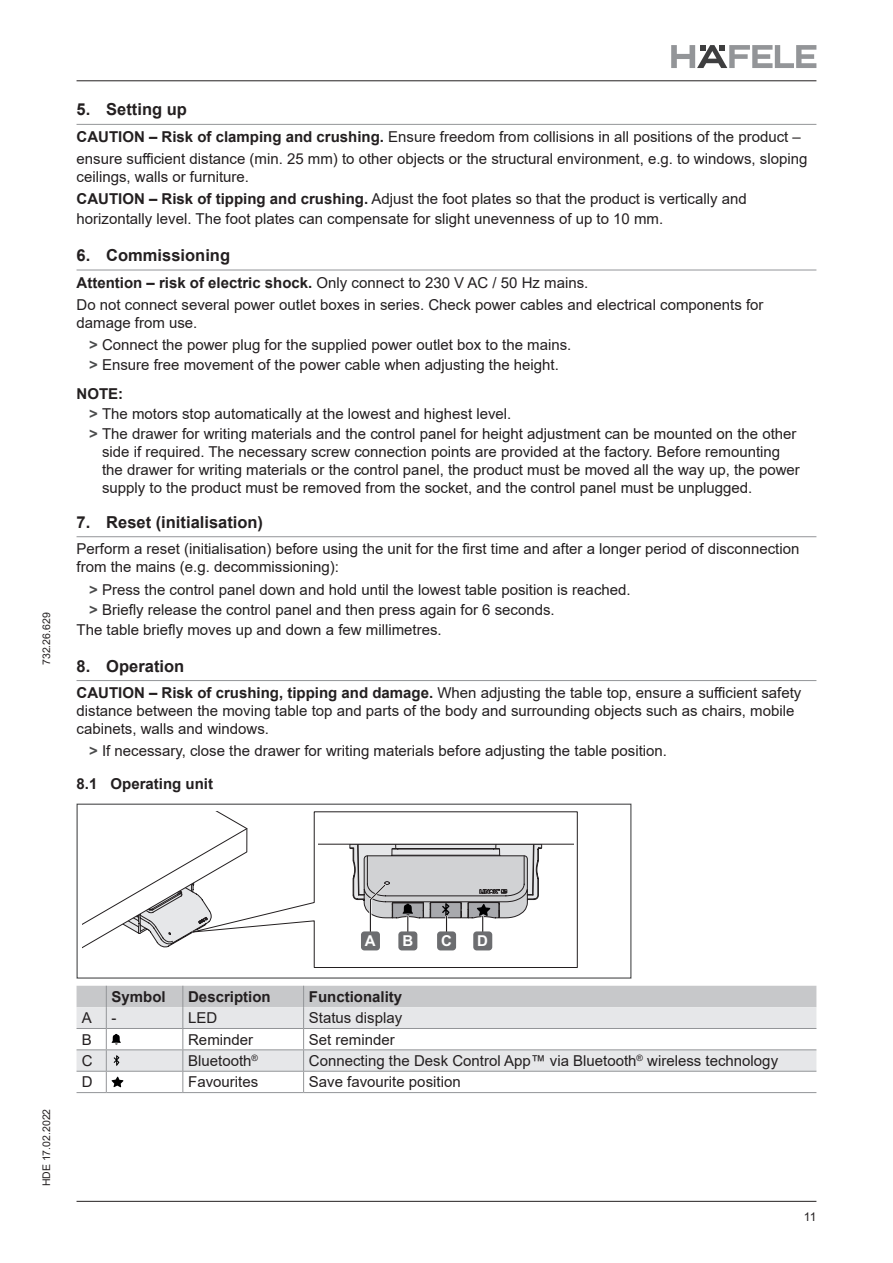
<style>
.page{position:relative;width:893px;height:1263px;background:#fff}
.page>*{position:absolute;margin:0;border:0;box-sizing:border-box;transform-origin:0 0}
.t1{font:700 16.5px "Arial";color:#231f20}
.t2{font:15px/18px "Arial";color:#231f20}
.t3{font:700 15px "Arial";color:#231f20}
.t4{font:700 15px "Arial";color:#fff}
.t5{font:12px "Arial";color:#231f20}
.t6{font:10.5px "Arial";color:#231f20}
.s1{font-weight:700}
.s2{font-weight:700;color:#4b4c4d}
</style>
<div class="page">
<hr style="left:77px;top:1201px;width:739px;height:1px;background:#231f20">
<hr style="left:77px;top:80px;width:739px;height:1px;background:#231f20">
<svg style="left:671px;top:45px;width:145px;height:23px"></svg>
<hr style="left:77px;top:124px;width:739px;height:1px;background:#939598">
<hr style="left:77px;top:270px;width:739px;height:1px;background:#939598">
<hr style="left:77px;top:536px;width:739px;height:1px;background:#939598">
<hr style="left:77px;top:680px;width:739px;height:1px;background:#939598">
<svg style="left:83px;top:871px;width:90px;height:77px"></svg>
<svg style="left:173px;top:865px;width:10px;height:79px"></svg>
<svg style="left:183px;top:811px;width:395px;height:157px"></svg>
<div style="left:398px;top:931px;width:19px;height:19px;background:#6c6d70;border-radius:3px"></div>
<div style="left:437px;top:931px;width:19px;height:19px;background:#6c6d70;border-radius:3px"></div>
<div style="left:473px;top:931px;width:19px;height:19px;background:#6c6d70;border-radius:3px"></div>
<svg style="left:318px;top:811px;width:255px;height:133px"></svg>
<div style="left:361px;top:931px;width:19px;height:19px;background:#6c6d70;border-radius:3px"></div>
<div style="left:77px;top:804px;width:554px;height:174px;border:1px solid #4b4c4d"></div>
<svg style="left:77px;top:986px;width:739px;height:107px"></svg>
<p class="t6" style="left:39px;top:665px;width:54px;rotate:-90deg">732.26.629</p>
<p class="t1" style="left:77px;top:98px;width:112px">5. Setting up</p>
<p class="t2" style="left:77px;top:126px;width:732px;line-height:22.2px"><span class="s1">CAUTION – Risk of clamping and crushing.</span> Ensure freedom from collisions in all positions of the product – ensure sufficient distance (min. 25 mm) to other objects or the structural environment, e.g. to windows, sloping</p>
<p class="t2" style="left:77px;top:166px;width:672px;line-height:22.2px">ceilings, walls or furniture.<br><span class="s1">CAUTION – Risk of tipping and crushing.</span> Adjust the foot plates so that the product is vertically and</p>
<p class="t2" style="left:77px;top:210px;width:588px">horizontally level. The foot plates can compensate for slight unevenness of up to 10 mm.</p>
<p class="t1" style="left:77px;top:244px;width:155px">6. Commissioning</p>
<p class="t2" style="left:77px;top:271px;width:688px;line-height:22.2px"><span class="s1">Attention – risk of electric shock.</span> Only connect to 230 V AC / 50 Hz mains.<br>Do not connect several power outlet boxes in series. Check power cables and electrical components for</p>
<p class="t2" style="left:89px;top:311px;width:484px;line-height:22.2px;text-indent:-13px">damage from use.<br><span class="s2">&gt;</span> Connect the power plug for the supplied power outlet box to the mains.</p>
<p class="t2" style="left:77px;top:351px;width:484px;line-height:28.7px;text-indent:13px"><span class="s2">&gt;</span> Ensure free movement of the power cable when adjusting the height.<br><span class="s1">NOTE:</span></p>
<p class="t2" style="left:89px;top:404px;width:709px;line-height:20.1px"><span class="s2">&gt;</span> The motors stop automatically at the lowest and highest level.<br><span class="s2">&gt;</span> The drawer for writing materials and the control panel for height adjustment can be mounted on the other</p>
<p class="t2" style="left:102px;top:443px;width:699px">side if required. The necessary screw connection points are provided at the factory. Before remounting the drawer for writing materials or the control panel, the product must be moved all the way up, the power supply to the product must be removed from the socket, and the control panel must be unplugged.</p>
<p class="t1" style="left:77px;top:510px;width:188px">7. Reset (initialisation)</p>
<p class="t2" style="left:77px;top:540px;width:724px">Perform a reset (initialisation) before using the unit for the first time and after a longer period of disconnection from the mains (e.g. decommissioning):</p>
<p class="t2" style="left:89px;top:580px;width:543px"><span class="s2">&gt;</span> Press the control panel down and hold until the lowest table position is reached.</p>
<p class="t2" style="left:89px;top:600px;width:467px"><span class="s2">&gt;</span> Briefly release the control panel and then press again for 6 seconds.</p>
<p class="t2" style="left:77px;top:620px;width:367px">The table briefly moves up and down a few millimetres.</p>
<p class="t1" style="left:77px;top:654px;width:109px">8. Operation</p>
<p class="t2" style="left:77px;top:684px;width:726px"><span class="s1">CAUTION – Risk of crushing, tipping and damage.</span> When adjusting the table top, ensure a sufficient safety distance between the moving table top and parts of the body and surrounding objects such as chairs, mobile cabinets, walls and windows.</p>
<p class="t2" style="left:77px;top:735px;width:592px;line-height:32.8px;text-indent:13px"><span class="s2">&gt;</span> If necessary, close the drawer for writing materials before adjusting the table position.<br><span class="s1">8.1 Operating unit</span></p>
<p class="t6" style="left:39px;top:1186px;width:79px;rotate:-90deg">HDE 17.02.2022</p>
<p class="t4" style="left:365px;top:930px;width:12px">A</p>
<p class="t4" style="left:402px;top:930px;width:12px">B</p>
<p class="t4" style="left:441px;top:930px;width:12px">C</p>
<p class="t4" style="left:477px;top:930px;width:12px">D</p>
<p class="t3" style="left:112px;top:986px;width:56px">Symbol</p>
<p class="t3" style="left:188px;top:986px;width:84px">Description</p>
<p class="t3" style="left:309px;top:986px;width:95px">Functionality</p>
<p class="t2" style="left:82px;top:1009px;width:12px">A</p>
<p class="t2" style="left:112px;top:1009px;width:6px">-</p>
<p class="t2" style="left:188px;top:1009px;width:31px">LED</p>
<p class="t2" style="left:309px;top:1009px;width:95px">Status display</p>
<p class="t2" style="left:82px;top:1030px;width:12px">B</p>
<p class="t2" style="left:188px;top:1030px;width:67px">Reminder</p>
<p class="t2" style="left:309px;top:1030px;width:87px">Set reminder</p>
<p class="t2" style="left:82px;top:1051px;width:12px">C</p>
<p class="t2" style="left:188px;top:1051px;width:71px">Bluetooth<sup>®</sup></p>
<p class="t2" style="left:309px;top:1051px;width:471px">Connecting the Desk Control App™ via Bluetooth<sup>®</sup> wireless technology</p>
<p class="t2" style="left:82px;top:1073px;width:12px">D</p>
<p class="t2" style="left:188px;top:1073px;width:72px">Favourites</p>
<p class="t2" style="left:309px;top:1073px;width:153px">Save favourite position</p>
<p class="t5" style="left:804px;top:1208px;width:14px">11</p>
</div>
